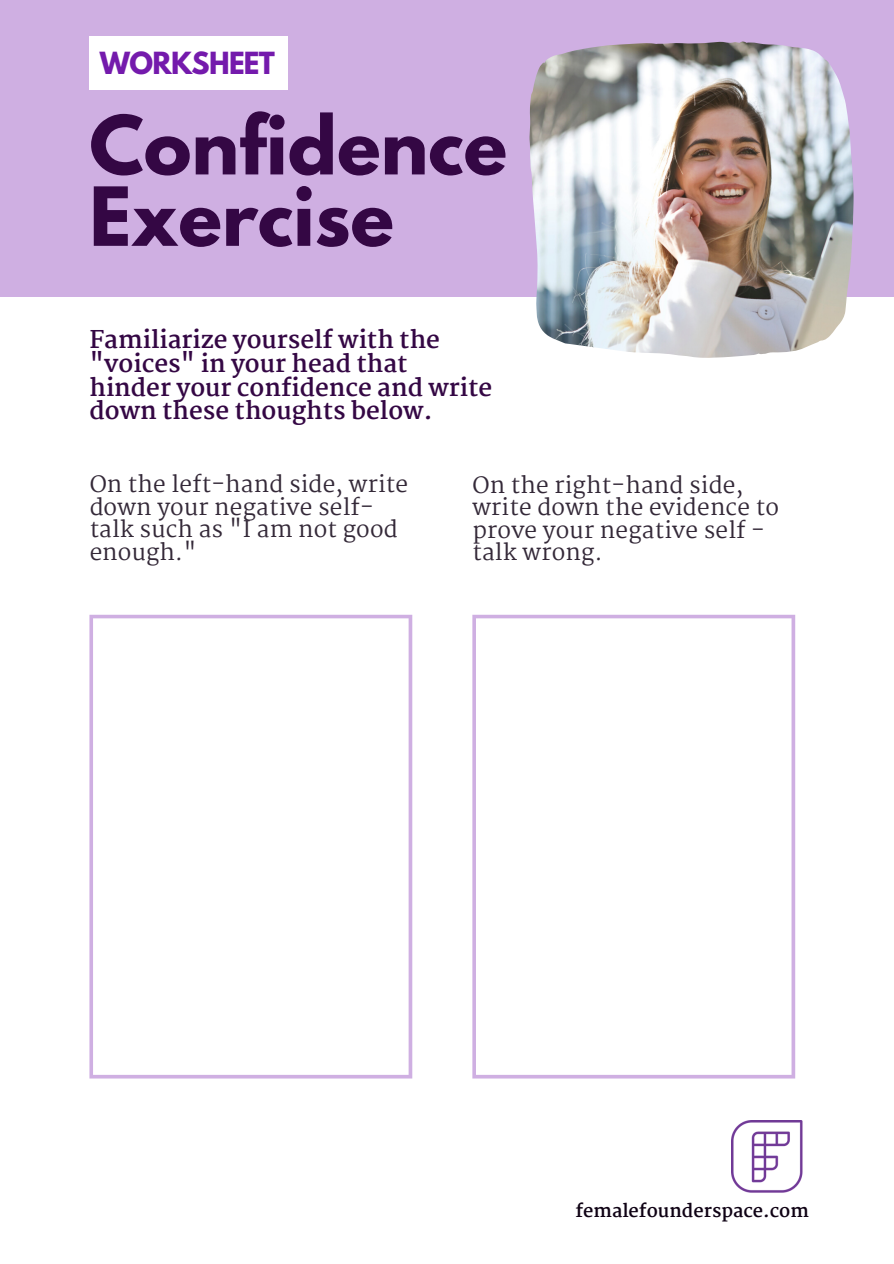
<style>
.page{position:relative;width:894px;height:1264px;background:#fff}
.page>*{position:absolute;margin:0;border:0;box-sizing:border-box;transform-origin:0 0}
.t1{font:700 72px/71.4px "League Spartan";color:#340744}
.t2{font:700 27px "League Spartan";letter-spacing:-.025em;color:#741aac}
.t3{font:700 24px/23.7px "Martel";color:#340744}
.t4{font:22.5px/22.4px "Martel";letter-spacing:.01em;color:#0f0214}
.t5{font:700 18px "Martel";color:#0f0214}
</style>
<div class="page">
<div style="left:0;top:0;width:893px;height:296px;background:#cfafe2"></div>
<img style="left:529px;top:42px;width:324px;height:315px">
<div style="left:89px;top:36px;width:198px;height:53px;background:#fff"></div>
<img style="left:731px;top:1120px;width:72px;height:72px">
<svg style="left:89px;top:614px;width:323px;height:464px"></svg>
<svg style="left:472px;top:614px;width:323px;height:464px"></svg>
<p class="t2" style="left:100px;top:49px;width:177px">WORKSHEET</p>
<h1 class="t1" style="left:89px;top:119px;width:419px">Confidence<br>Exercise</h1>
<p class="t3" style="left:89px;top:328px;width:404px">Familiarize yourself with the "voices" in your head that hinder your confidence and write down these thoughts below.</p>
<p class="t4" style="left:89px;top:473px;width:320px">On the left-hand side, write down your negative self&shy;talk such as "I am not good enough."</p>
<p class="t4" style="left:472px;top:473px;width:308px">On the right-hand side, write down the evidence to prove your negative self - talk wrong.</p>
<p class="t5" style="left:575px;top:1199px;width:235px">femalefounderspace.com</p>
</div>
